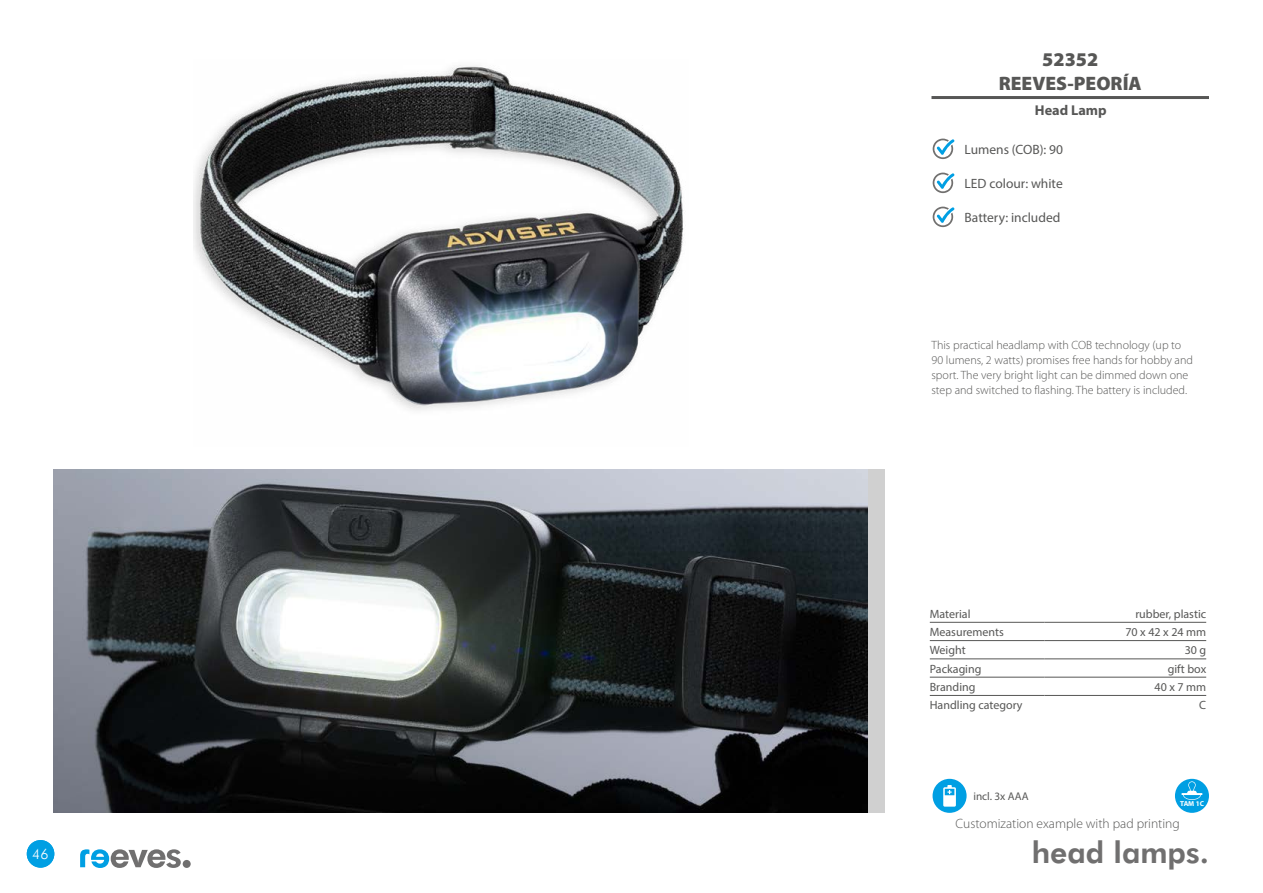
<style>
.page{position:relative;width:1263px;height:893px;background:#fff}
.page>*{position:absolute;margin:0;border:0;box-sizing:border-box;transform-origin:0 0}
.t1{font:800 30px "Futura BT";color:#706f6f}
.t2{font:900 19.5px/24px "Myriad Pro";color:#575756;text-align:center}
.t3{font:700 14.25px "Myriad Pro";color:#575756}
.t4{font:800 14.1px "Futura BT";color:#fff}
.t5{font:13.5px "Myriad Pro";color:#575756}
.t6{font:300 13.5px "Myriad Pro";color:#575756}
.t7{font:300 12px/15px "Myriad Pro";color:#575756}
.t8{font:12px "Myriad Pro";color:#575756}
.t9{font:11.25px "Myriad Pro";color:#575756}
.t10{font:700 7.2px "Myriad Pro";color:#fff}
</style>
<div class="page">
<img style="left:194px;top:65px;width:490px;height:345px">
<img style="left:54px;top:469px;width:814px;height:344px">
<div style="left:932px;top:779px;width:34px;height:34px;background:#009fe3;border-radius:50%"></div>
<svg style="left:943px;top:785px;width:13px;height:22px"></svg>
<div style="left:1175px;top:779px;width:34px;height:34px;background:#009fe3;border-radius:50%"></div>
<svg style="left:1181px;top:781px;width:21px;height:19px"></svg>
<svg style="left:933px;top:139px;width:21px;height:20px"></svg>
<svg style="left:933px;top:173px;width:21px;height:20px"></svg>
<svg style="left:933px;top:207px;width:21px;height:20px"></svg>
<svg style="left:80px;top:849px;width:101px;height:19px"></svg>
<div style="left:183px;top:860px;width:8px;height:8px;background:#706f6f;border-radius:50%"></div>
<div style="left:27px;top:840px;width:27px;height:28px;background:#009fe3;border-radius:50%"></div>
<hr style="left:930px;top:622px;width:114px;height:1px;background:#575756">
<hr style="left:1044px;top:622px;width:162px;height:1px;background:#575756">
<hr style="left:930px;top:640px;width:114px;height:1px;background:#575756">
<hr style="left:1044px;top:640px;width:162px;height:1px;background:#575756">
<hr style="left:930px;top:658px;width:114px;height:1px;background:#575756">
<hr style="left:1044px;top:658px;width:162px;height:1px;background:#575756">
<hr style="left:930px;top:677px;width:114px;height:1px;background:#575756">
<hr style="left:1044px;top:677px;width:162px;height:1px;background:#575756">
<hr style="left:930px;top:695px;width:114px;height:1px;background:#575756">
<hr style="left:1044px;top:695px;width:162px;height:1px;background:#575756">
<hr style="left:931px;top:96px;width:278px;height:3px;background:#575756">
<h2 class="t2" style="left:999px;top:46px;width:145px">52352<br>REEVES-PEORÍA</h2>
<p class="t3" style="left:1035px;top:101px;width:73px">Head Lamp</p>
<p class="t5" style="left:964px;top:141px;width:100px">Lumens (COB): 90</p>
<p class="t5" style="left:964px;top:175px;width:100px">LED colour: white</p>
<p class="t5" style="left:964px;top:209px;width:97px">Battery: included</p>
<p class="t7" style="left:931px;top:337px;width:263px">This practical headlamp with COB technology (up to 90 lumens, 2 watts) promises free hands for hobby and sport. The very bright light can be dimmed down one step and switched to flashing. The battery is included.</p>
<p class="t8" style="left:930px;top:606px;width:42px">Material</p>
<p class="t8" style="left:1135px;top:606px;width:72px">rubber, plastic</p>
<p class="t8" style="left:930px;top:624px;width:76px">Measurements</p>
<p class="t8" style="left:1125px;top:624px;width:82px">70 x 42 x 24 mm</p>
<p class="t8" style="left:930px;top:643px;width:37px">Weight</p>
<p class="t8" style="left:1185px;top:643px;width:23px">30 g</p>
<p class="t8" style="left:930px;top:661px;width:53px">Packaging</p>
<p class="t8" style="left:1168px;top:661px;width:40px">gift box</p>
<p class="t8" style="left:930px;top:679px;width:47px">Branding</p>
<p class="t8" style="left:1154px;top:679px;width:53px">40 x 7 mm</p>
<p class="t8" style="left:930px;top:698px;width:94px">Handling category</p>
<p class="t8" style="left:1199px;top:698px;width:8px">C</p>
<p class="t9" style="left:973px;top:789px;width:57px">incl. 3x AAA</p>
<p class="t10" style="left:1180px;top:799px;width:25px">TAM 1C</p>
<p class="t6" style="left:956px;top:815px;width:226px">Customization example with pad printing</p>
<p class="t4" style="left:32px;top:846px;width:19px">46</p>
<h1 class="t1" style="left:1032px;top:834px;width:179px">head lamps.</h1>
</div>
